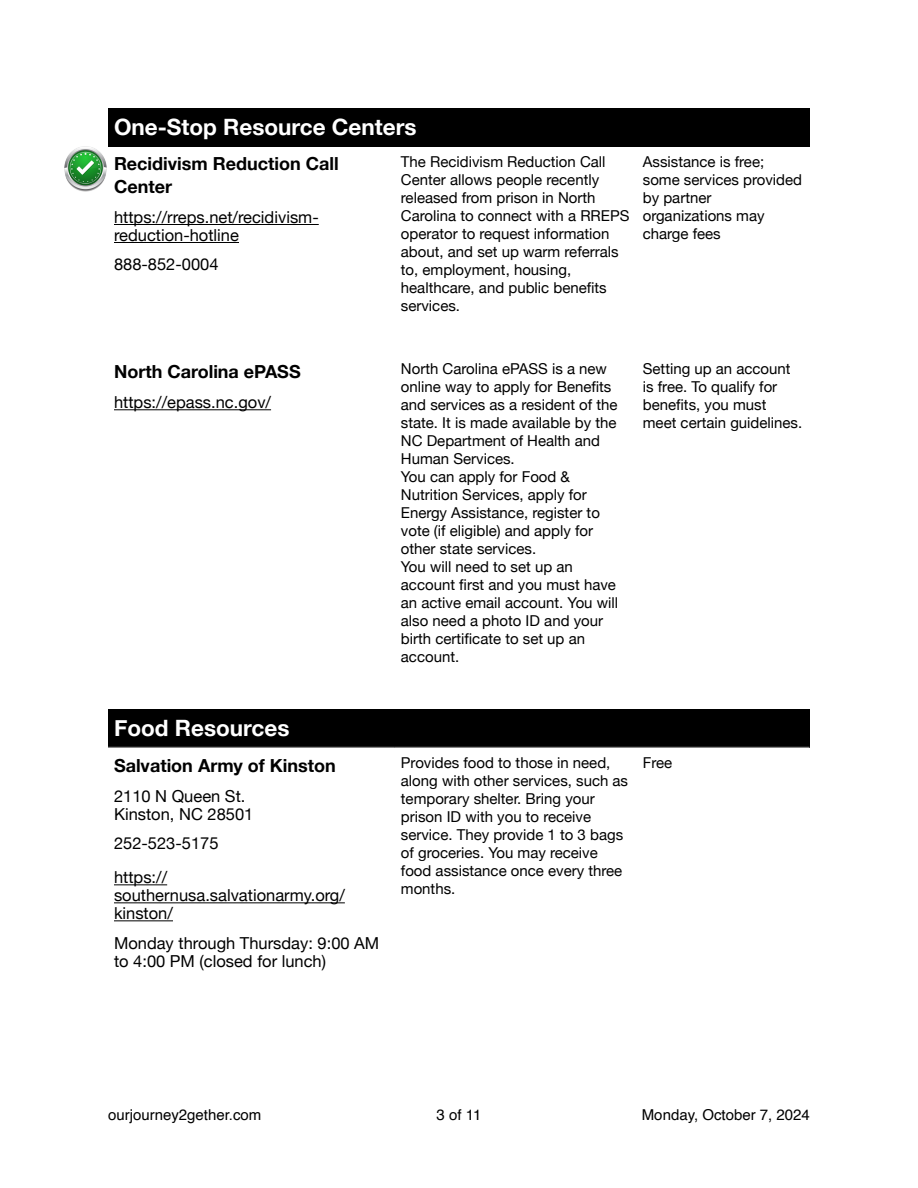
<style>
.page{position:relative;width:918px;height:1188px;background:#fff}
.page>*{position:absolute;margin:0;border:0;box-sizing:border-box;transform-origin:0 0}
.t1{font:700 22.5px "Helvetica Neue";color:#fff}
.t2{font:700 18px/22.5px "Helvetica Neue";color:#000}
.t3{font:16.5px/18px "Helvetica Neue";color:#000}
.t4{font:15px/18px "Helvetica Neue";color:#000}
.t5{font:15px "Helvetica";color:#000}
</style>
<div class="page">
<hr style="left:114px;top:224px;width:205px;height:1px;background:#000">
<hr style="left:114px;top:242px;width:125px;height:1px;background:#000">
<hr style="left:114px;top:409px;width:157px;height:1px;background:#000">
<div style="left:395px;top:108px;width:414px;height:38px;background:#000"></div>
<div style="left:108px;top:108px;width:287px;height:38px;background:#000"></div>
<div style="left:108px;top:709px;width:701px;height:38px;background:#000"></div>
<hr style="left:114px;top:884px;width:53px;height:1px;background:#000">
<hr style="left:114px;top:902px;width:231px;height:1px;background:#000">
<hr style="left:114px;top:920px;width:59px;height:1px;background:#000">
<hr style="left:108px;top:747px;width:701px;height:1px;background:#a6a6a6">
<img style="left:64px;top:147px;width:42px;height:44px">
<h1 class="t1" style="left:114px;top:114px;width:304px">One-Stop Resource Centers</h1>
<p class="t2" style="left:114px;top:152px;width:226px">Recidivism Reduction Call<br>Center</p>
<p class="t4" style="left:401px;top:152px;width:230px">The Recidivism Reduction Call<br>Center allows people recently released from prison in North<br>Carolina to connect with a RREPS operator to request information about, and set up warm referrals to, employment, housing, healthcare, and public benefits services.</p>
<p class="t4" style="left:643px;top:152px;width:161px">Assistance is free; some services provided by partner organizations may charge fees</p>
<p class="t3" style="left:114px;top:208px;width:206px">https://rreps.net/recidivism&shy;reduction-hotline</p>
<p class="t3" style="left:114px;top:255px;width:106px">888-852-0004</p>
<p class="t2" style="left:114px;top:360px;width:188px">North Carolina ePASS</p>
<p class="t4" style="left:401px;top:360px;width:219px">North Carolina ePASS is a new online way to apply for Benefits and services as a resident of the state. It is made available by the<br>NC Department of Health and<br>Human Services.<br>You can apply for Food &amp;<br>Nutrition Services, apply for<br>Energy Assistance, register to vote (if eligible) and apply for other state services.<br>You will need to set up an account fi rst and you must have an active email account. You will also need a photo ID and your birth certifi cate to set up an account.</p>
<p class="t4" style="left:643px;top:360px;width:161px">Setting up an account is free. To qualify for benefits, you must meet certain guidelines.</p>
<p class="t3" style="left:114px;top:393px;width:159px">https://epass.nc.gov/</p>
<h1 class="t1" style="left:114px;top:714px;width:177px">Food Resources</h1>
<p class="t2" style="left:114px;top:754px;width:223px">Salvation Army of Kinston</p>
<p class="t4" style="left:401px;top:753px;width:229px">Provides food to those in need, along with other services, such as temporary shelter. Bring your prison ID with you to receive service. They provide 1 to 3 bags of groceries. You may receive food assistance once every three months.</p>
<p class="t4" style="left:643px;top:753px;width:31px">Free</p>
<p class="t3" style="left:114px;top:786px;width:141px">2110 N Queen St.<br>Kinston, NC 28501</p>
<p class="t3" style="left:114px;top:826px;width:106px;line-height:34px">252-523-5175 https://</p>
<p class="t3" style="left:114px;top:886px;width:232px">southernusa.salvationarmy.org/ kinston/</p>
<p class="t3" style="left:114px;top:934px;width:267px">Monday through Thursday: 9:00 AM to 4:00 PM (closed for lunch)</p>
<p class="t5" style="left:108px;top:1108px;width:155px">ourjourney2gether.com</p>
<p class="t5" style="left:437px;top:1108px;width:46px">3 of 11</p>
<p class="t5" style="left:642px;top:1108px;width:170px">Monday, October 7, 2024</p>
</div>
